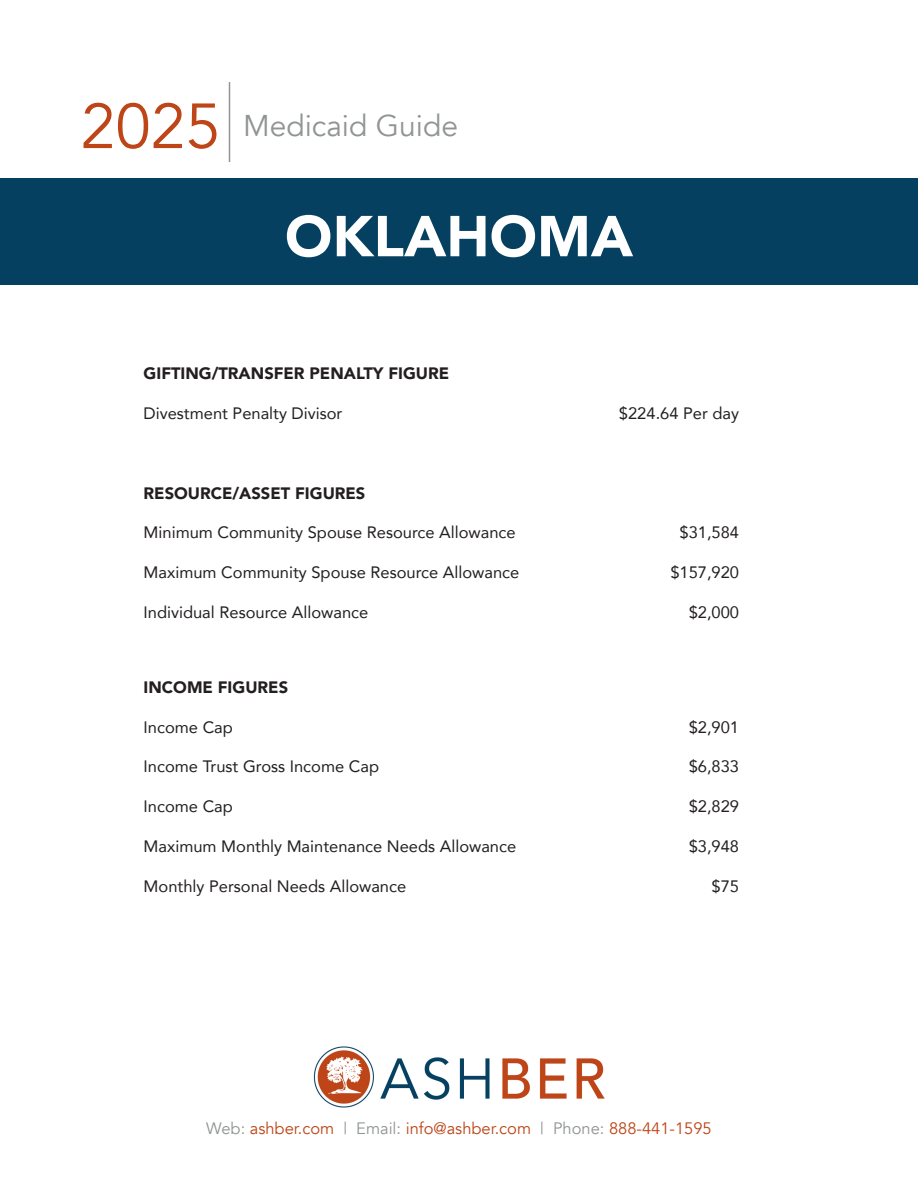
<style>
.page{position:relative;width:918px;height:1188px;background:#fff}
.page>*{position:absolute;margin:0;border:0;box-sizing:border-box;transform-origin:0 0}
.t1{font:63px "Avenir";color:#bd4517}
.t2{font:900 57px "Avenir";color:#fff}
.t3{font:30px "Avenir";color:#919494}
.t4{font:16.5px "Avenir";color:#231f20}
.t5{font:900 16.5px "Avenir";color:#231f20}
.t6{font:16.5px "Avenir";color:#bd4517}
.s1{color:#919494}
</style>
<div class="page">
<div style="left:0;top:178px;width:918px;height:107px;background:#054061"></div>
<img style="left:313px;top:1046px;width:292px;height:62px">
<hr style="left:229px;top:82px;width:1px;height:80px;background:#919494">
<p class="t1" style="left:81px;top:89px;width:142px">2025</p>
<p class="t3" style="left:243px;top:108px;width:217px">Medicaid Guide</p>
<p class="t2" style="left:285px;top:188px;width:350px">OKLAHOMA</p>
<p class="t5" style="left:144px;top:359px;width:307px">GIFTING/TRANSFER PENALTY FIGURE</p>
<p class="t4" style="left:144px;top:400px;width:200px">Divestment Penalty Divisor</p>
<p class="t4" style="left:619px;top:400px;width:122px">$224.64 Per day</p>
<p class="t5" style="left:144px;top:479px;width:223px">RESOURCE/ASSET FIGURES</p>
<p class="t4" style="left:144px;top:519px;width:374px">Minimum Community Spouse Resource Allowance</p>
<p class="t4" style="left:680px;top:519px;width:61px">$31,584</p>
<p class="t4" style="left:144px;top:559px;width:377px">Maximum Community Spouse Resource Allowance</p>
<p class="t4" style="left:670px;top:559px;width:70px">$157,920</p>
<p class="t4" style="left:144px;top:599px;width:226px">Individual Resource Allowance</p>
<p class="t4" style="left:689px;top:599px;width:52px">$2,000</p>
<p class="t5" style="left:144px;top:673px;width:146px">INCOME FIGURES</p>
<p class="t4" style="left:144px;top:714px;width:91px">Income Cap</p>
<p class="t4" style="left:689px;top:714px;width:52px">$2,901</p>
<p class="t4" style="left:144px;top:753px;width:237px">Income Trust Gross Income Cap</p>
<p class="t4" style="left:689px;top:753px;width:52px">$6,833</p>
<p class="t4" style="left:144px;top:793px;width:91px">Income Cap</p>
<p class="t4" style="left:689px;top:793px;width:52px">$2,829</p>
<p class="t4" style="left:144px;top:833px;width:374px">Maximum Monthly Maintenance Needs Allowance</p>
<p class="t4" style="left:689px;top:833px;width:52px">$3,948</p>
<p class="t4" style="left:144px;top:873px;width:264px">Monthly Personal Needs Allowance</p>
<p class="t4" style="left:712px;top:873px;width:29px">$75</p>
<p class="t6" style="left:206px;top:1119px;width:507px"><span class="s1">Web:</span> ashber.com <span class="s1">| Email:</span> info@ashber.com <span class="s1">| Phone:</span> 888-441-1595</p>
</div>
